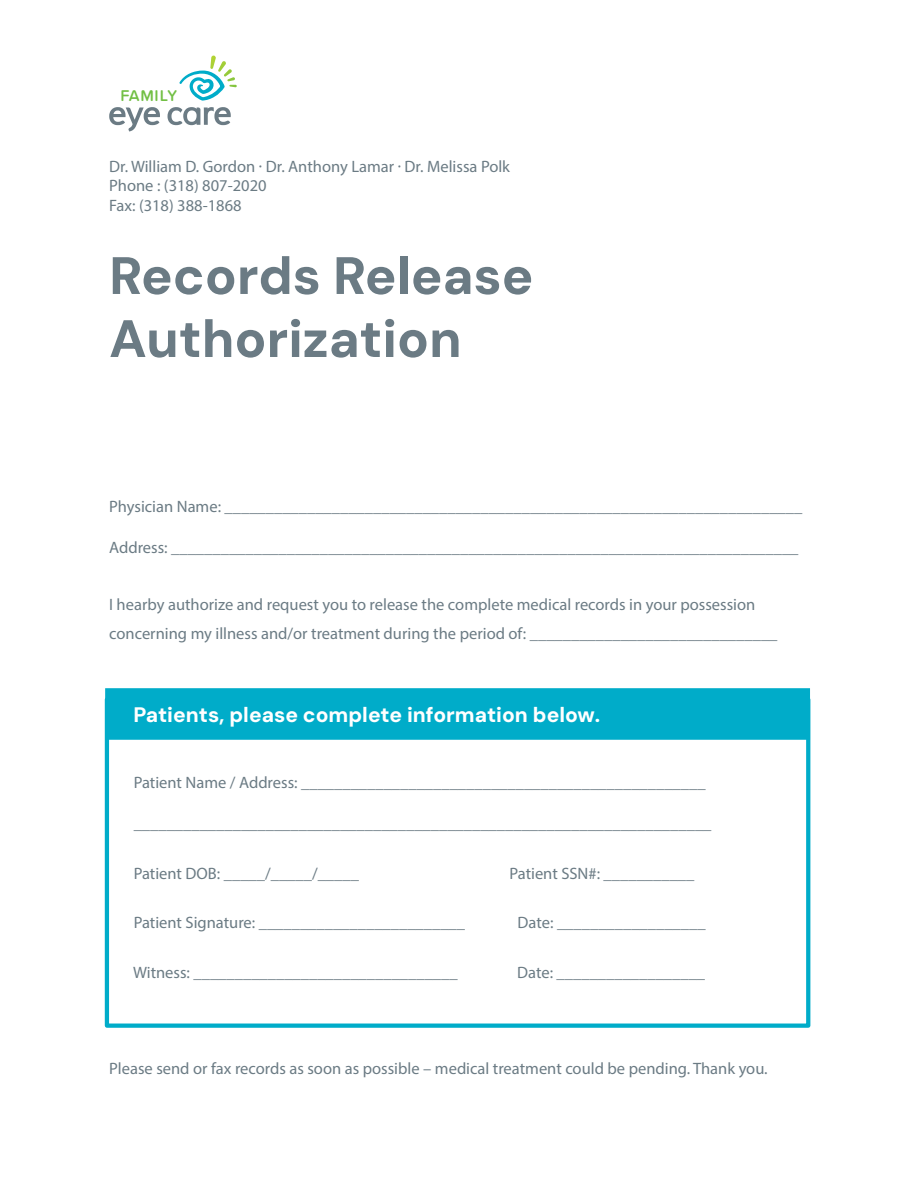
<style>
.page{position:relative;width:917px;height:1190px;background:#fff}
.page>*{position:absolute;margin:0;border:0;box-sizing:border-box;transform-origin:0 0}
.t1{font:800 52.5px/63px "DM Sans";color:#6b7b84}
.t2{font:800 21px "DM Sans";color:#fff}
.t3{font:16.5px/19.8px "Myriad Pro";color:#6b7b84}
.t4{font:600 16.2px "Proxima Soft";letter-spacing:.04em;color:#72bf44}
</style>
<div class="page">
<div style="left:105px;top:697px;width:705px;height:330px;border:4px solid #00acc9"></div>
<div style="left:105px;top:688px;width:705px;height:51px;background:#00acc9;border:3px solid #00acc9"></div>
<svg style="left:109px;top:107px;width:51px;height:24px"></svg>
<svg style="left:167px;top:107px;width:64px;height:18px"></svg>
<svg style="left:179px;top:56px;width:58px;height:45px"></svg>
<p class="t4" style="left:120px;top:83px;width:59px">FAMILY</p>
<p class="t3" style="left:109px;top:156px;width:402px">Dr. William D. Gordon · Dr. Anthony Lamar · Dr. Melissa Polk<br>Phone : (318) 807-2020<br>Fax: (318) 388-1868</p>
<h1 class="t1" style="left:109px;top:244px;width:425px">Records Release<br>Authorization</h1>
<p class="t3" style="left:109px;top:496px;width:694px">Physician Name: ______________________________________________________________________</p>
<p class="t3" style="left:109px;top:537px;width:690px">Address: ____________________________________________________________________________</p>
<p class="t3" style="left:109px;top:590px;width:669px;line-height:28.8px">I hearby authorize and request you to release the complete medical records in your possession concerning my illness and/or treatment during the period of: ______________________________</p>
<p class="t2" style="left:134px;top:701px;width:468px">Patients, please complete information below.</p>
<p class="t3" style="left:134px;top:772px;width:573px">Patient Name / Address: _________________________________________________</p>
<p class="t3" style="left:134px;top:813px;width:579px">______________________________________________________________________</p>
<p class="t3" style="left:134px;top:863px;width:227px">Patient DOB: _____/_____/_____</p>
<p class="t3" style="left:509px;top:863px;width:186px">Patient SSN#: ___________</p>
<p class="t3" style="left:134px;top:912px;width:333px">Patient Signature: _________________________</p>
<p class="t3" style="left:517px;top:912px;width:189px">Date: __________________</p>
<p class="t3" style="left:133px;top:962px;width:326px">Witness: ________________________________</p>
<p class="t3" style="left:517px;top:962px;width:189px">Date: __________________</p>
<p class="t3" style="left:109px;top:1058px;width:660px">Please send or fax records as soon as possible – medical treatment could be pending. Thank you.</p>
</div>
